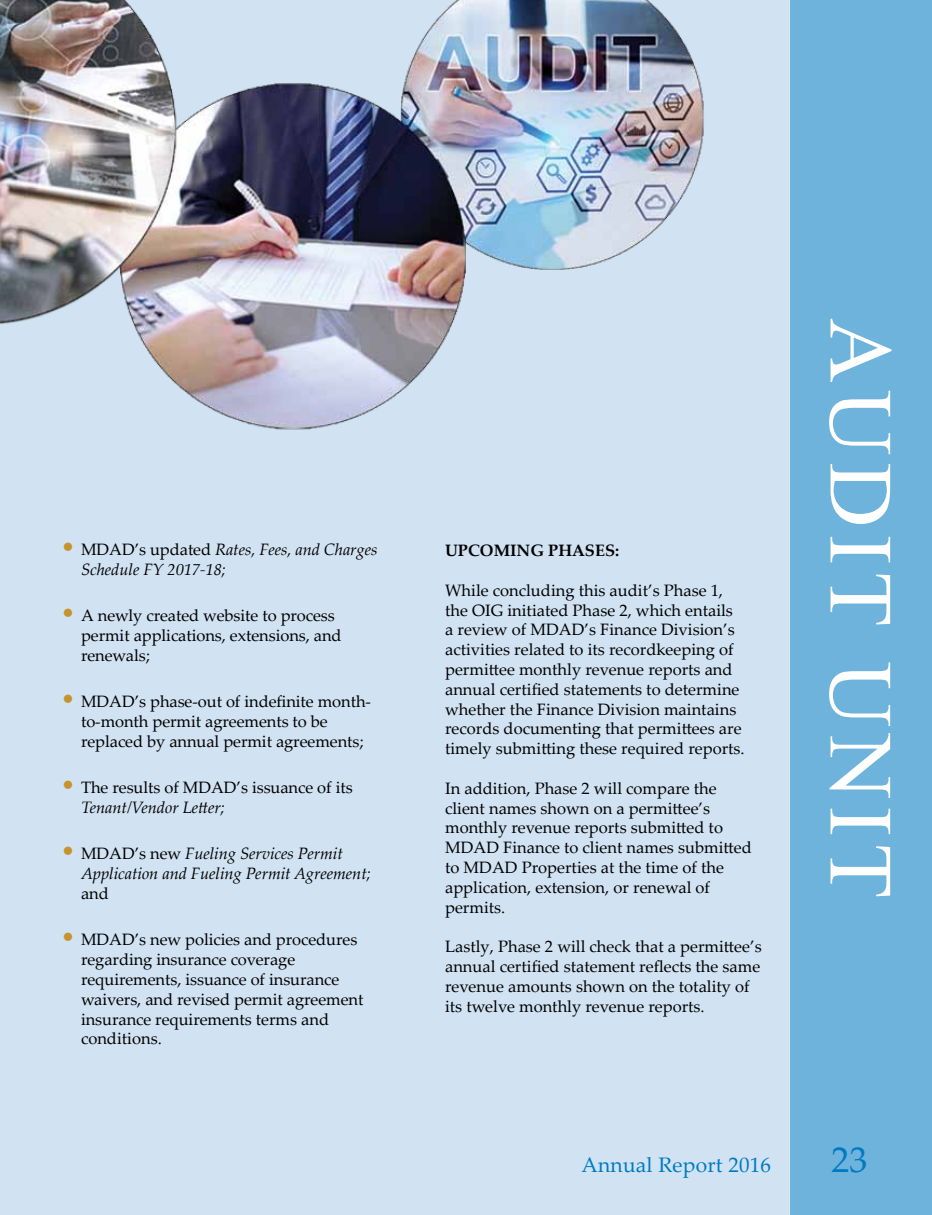
<style>
.page{position:relative;width:932px;height:1215px;background:#fff}
.page>*{position:absolute;margin:0;border:0;box-sizing:border-box;transform-origin:0 0}
.t1{font:90px "Times New Roman";letter-spacing:.08em;color:#fff}
.t2{font:36px "Palatino Linotype";color:#007ac2}
.t3{font:21px "Palatino Linotype";letter-spacing:.01em;color:#007ac2}
.t4{font:16.5px/19.8px "Palatino Linotype";color:#000}
.t5{font:italic 16.5px/19.8px "Palatino Linotype";letter-spacing:-.005em;color:#000}
.t6{font:700 16.5px "Palatino Linotype";color:#000}
.s1{font-style:normal;font-size:24px;color:#c7932c}
.s2{font-style:normal}
.s3{font-size:24px;color:#c7932c}
.s4{font-style:italic}
</style>
<div class="page">
<div style="left:0;top:0;width:789px;height:1215px;background:#d1e3f3"></div>
<img style="left:0;top:0;width:760px;height:434px">
<div style="left:789px;top:0;width:143px;height:1215px;background:#6eb3dc"></div>
<p class="t5" style="left:81px;top:539px;width:298px;text-indent:-20px"><span class="s1">•</span> <span class="s2">MDAD’s updated</span> Rates, Fees, and Charges<br>Schedule FY 2017-18;</p>
<p class="t4" style="left:81px;top:605px;width:262px;text-indent:-20px"><span class="s3">•</span> A newly created website to process permit applications, extensions, and renewals;</p>
<p class="t4" style="left:81px;top:691px;width:291px;text-indent:-20px"><span class="s3">•</span> MDAD’s phase-out of indefinite month&shy;to-month permit agreements to be replaced by annual permit agreements;</p>
<p class="t4" style="left:81px;top:777px;width:273px;text-indent:-20px"><span class="s3">•</span> The results of MDAD’s issuance of its<br><span class="s4">Tenant/Vendor Letter;</span></p>
<p class="t5" style="left:81px;top:843px;width:291px;text-indent:-20px"><span class="s1">•</span> <span class="s2">MDAD’s new</span> Fueling Services Permit<br>Application and Fueling Permit Agreement;</p>
<p class="t4" style="left:81px;top:883px;width:29px">and</p>
<p class="t4" style="left:81px;top:929px;width:284px;text-indent:-20px"><span class="s3">•</span> MDAD’s new policies and procedures regarding insurance coverage requirements, issuance of insurance waivers, and revised permit agreement insurance requirements terms and conditions.</p>
<p class="t6" style="left:445px;top:539px;width:176px">UPCOMING PHASES:</p>
<p class="t4" style="left:445px;top:580px;width:301px">While concluding this audit’s Phase 1, the OIG initiated Phase 2, which entails a review of MDAD’s Finance Division’s activities related to its recordkeeping of permittee monthly revenue reports and annual certified statements to determine whether the Finance Division maintains records documenting that permittees are timely submitting these required reports.</p>
<p class="t4" style="left:445px;top:778px;width:308px">In addition, Phase 2 will compare the client names shown on a permittee’s monthly revenue reports submitted to MDAD Finance to client names submitted to MDAD Properties at the time of the application, extension, or renewal of permits.</p>
<p class="t4" style="left:445px;top:936px;width:318px">Lastly, Phase 2 will check that a permittee’s annual certified statement reflects the same revenue amounts shown on the totality of its twelve monthly revenue reports.</p>
<h1 class="t1" style="left:921px;top:318px;width:582px;rotate:90deg">AUDIT UNIT</h1>
<p class="t3" style="left:581px;top:1150px;width:191px">Annual Report 2016</p>
<h2 class="t2" style="left:831px;top:1135px;width:37px">23</h2>
</div>
